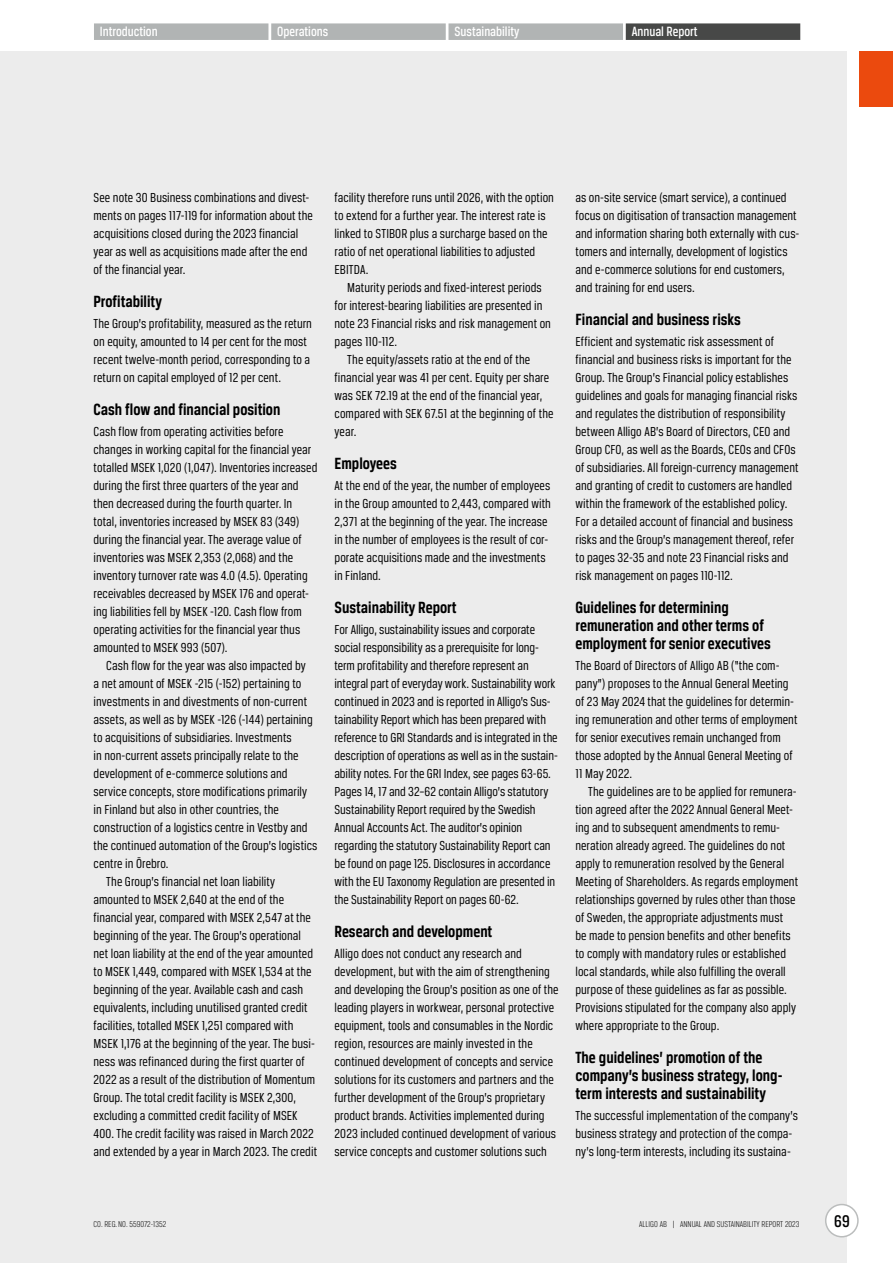
<style>
.page{position:relative;width:893px;height:1263px;background:#fff}
.page>*{position:absolute;margin:0;border:0;box-sizing:border-box;transform-origin:0 0}
.t1{font:500 18px "Breuer Condensed";color:#000}
.t2{font:700 17.25px/18px "Breuer Condensed";color:#000}
.t3{font:500 14.25px "Breuer Condensed";color:#fff}
.t4{font:13.8px/18px "Breuer Condensed";letter-spacing:.005em;color:#000}
.t5{font:300 9px "Breuer Condensed";color:#000}
</style>
<div class="page">
<div style="left:0;top:51px;width:846px;height:1212px;background:#ececec"></div>
<div style="left:859px;top:51px;width:34px;height:55px;background:#eb4a0e"></div>
<div style="left:826px;top:1204px;width:32px;height:33px;background:#fff;border-radius:50%"></div>
<div style="left:825px;top:1204px;width:34px;height:33px;border:2px solid #bbbdbd;border-radius:50%"></div>
<div style="left:94px;top:23px;width:174px;height:17px;background:#b1b4b4"></div>
<div style="left:271px;top:23px;width:175px;height:17px;background:#b1b4b4"></div>
<div style="left:448px;top:23px;width:175px;height:17px;background:#b1b4b4"></div>
<div style="left:626px;top:23px;width:174px;height:17px;background:#474847"></div>
<p class="t3" style="left:100px;top:24px;width:59px">Introduction</p>
<p class="t3" style="left:277px;top:24px;width:53px">Operations</p>
<p class="t3" style="left:454px;top:24px;width:66px">Sustainability</p>
<p class="t3" style="left:632px;top:24px;width:67px">Annual Report</p>
<p class="t4" style="left:94px;top:188px;width:221px">See note 30 Business combinations and divest&shy;ments on pages 117-119 for information about the acquisitions closed during the 2023 financial year as well as acquisitions made after the end of the financial year.</p>
<p class="t2" style="left:94px;top:292px;width:70px">Profitability</p>
<p class="t4" style="left:94px;top:314px;width:220px">The Group’s profitability, measured as the return on equity, amounted to 14 per cent for the most recent twelve-month period, corresponding to a return on capital employed of 12 per cent.</p>
<p class="t2" style="left:94px;top:400px;width:188px">Cash flow and financial position</p>
<p class="t4" style="left:94px;top:422px;width:225px">Cash flow from operating activities before changes in working capital for the financial year totalled MSEK 1,020 (1,047). Inventories increased during the first three quarters of the year and then decreased during the fourth quarter. In total, inventories increased by MSEK 83 (349) during the financial year. The average value of inventories was MSEK 2,353 (2,068) and the inventory turnover rate was 4.0 (4.5). Operating receivables decreased by MSEK 176 and operat&shy;ing liabilities fell by MSEK -120. Cash flow from operating activities for the financial year thus amounted to MSEK 993 (507).</p>
<p class="t4" style="left:106px;top:656px;width:201px">Cash flow for the year was also impacted by</p>
<p class="t4" style="left:94px;top:674px;width:209px">a net amount of MSEK -215 (-152) pertaining to</p>
<p class="t4" style="left:94px;top:692px;width:215px">investments in and divestments of non-current</p>
<p class="t4" style="left:94px;top:710px;width:221px">assets, as well as by MSEK -126 (-144) pertaining</p>
<p class="t4" style="left:94px;top:728px;width:200px">to acquisitions of subsidiaries. Investments</p>
<p class="t4" style="left:94px;top:746px;width:207px">in non-current assets principally relate to the</p>
<p class="t4" style="left:94px;top:764px;width:195px">development of e-commerce solutions and</p>
<p class="t4" style="left:94px;top:782px;width:215px">service concepts, store modifications primarily</p>
<p class="t4" style="left:94px;top:800px;width:187px">in Finland but also in other countries, the</p>
<p class="t4" style="left:94px;top:818px;width:216px">construction of a logistics centre in Vestby and</p>
<p class="t4" style="left:94px;top:836px;width:225px">the continued automation of the Group’s logistics</p>
<p class="t4" style="left:94px;top:854px;width:75px">centre in Örebro.</p>
<p class="t4" style="left:106px;top:872px;width:170px">The Group’s financial net loan liability</p>
<p class="t4" style="left:94px;top:890px;width:192px">amounted to MSEK 2,640 at the end of the</p>
<p class="t4" style="left:94px;top:908px;width:219px">financial year, compared with MSEK 2,547 at the</p>
<p class="t4" style="left:94px;top:926px;width:209px">beginning of the year. The Group’s operational</p>
<p class="t4" style="left:94px;top:944px;width:221px">net loan liability at the end of the year amounted</p>
<p class="t4" style="left:94px;top:962px;width:220px">to MSEK 1,449, compared with MSEK 1,534 at the</p>
<p class="t4" style="left:94px;top:980px;width:211px">beginning of the year. Available cash and cash</p>
<p class="t4" style="left:94px;top:998px;width:215px">equivalents, including unutilised granted credit</p>
<p class="t4" style="left:94px;top:1016px;width:201px">facilities, totalled MSEK 1,251 compared with</p>
<p class="t4" style="left:94px;top:1034px;width:223px">MSEK 1,176 at the beginning of the year. The busi-</p>
<p class="t4" style="left:94px;top:1052px;width:213px">ness was refinanced during the first quarter of</p>
<p class="t4" style="left:94px;top:1070px;width:223px">2022 as a result of the distribution of Momentum</p>
<p class="t4" style="left:94px;top:1088px;width:204px">Group. The total credit facility is MSEK 2,300,</p>
<p class="t4" style="left:94px;top:1106px;width:206px">excluding a committed credit facility of MSEK</p>
<p class="t4" style="left:94px;top:1124px;width:222px">400. The credit facility was raised in March 2022</p>
<p class="t4" style="left:94px;top:1142px;width:225px">and extended by a year in March 2023. The credit</p>
<p class="t4" style="left:334px;top:188px;width:221px">facility therefore runs until 2026, with the option to extend for a further year. The interest rate is linked to STIBOR plus a surcharge based on the ratio of net operational liabilities to adjusted EBITDA.</p>
<p class="t4" style="left:334px;top:278px;width:218px;text-indent:13px">Maturity periods and fixed-interest periods for interest-bearing liabilities are presented in note 23 Financial risks and risk management on pages 110-112.</p>
<p class="t4" style="left:334px;top:350px;width:221px;text-indent:13px">The equity/assets ratio at the end of the financial year was 41 per cent. Equity per share was SEK 72.19 at the end of the financial year, compared with SEK 67.51 at the beginning of the year.</p>
<p class="t2" style="left:334px;top:454px;width:64px">Employees</p>
<p class="t4" style="left:334px;top:476px;width:218px">At the end of the year, the number of employees in the Group amounted to 2,443, compared with 2,371 at the beginning of the year. The increase in the number of employees is the result of cor&shy;porate acquisitions made and the investments in Finland.</p>
<p class="t2" style="left:334px;top:598px;width:124px">Sustainability Report</p>
<p class="t4" style="left:334px;top:620px;width:225px">For Alligo, sustainability issues and corporate social responsibility as a prerequisite for long&shy;term profitability and therefore represent an integral part of everyday work. Sustainability work continued in 2023 and is reported in Alligo’s Sus&shy;tainability Report which has been prepared with reference to GRI Standards and is integrated in the description of operations as well as in the sustain&shy;ability notes. For the GRI Index, see pages 63-65.<br>Pages 14, 17 and 32–62 contain Alligo’s statutory Sustainability Report required by the Swedish Annual Accounts Act. The auditor’s opinion regarding the statutory Sustainability Report can be found on page 125. Disclosures in accordance with the EU Taxonomy Regulation are presented in the Sustainability Report on pages 60-62.</p>
<p class="t2" style="left:334px;top:922px;width:159px">Research and development</p>
<p class="t4" style="left:334px;top:944px;width:225px">Alligo does not conduct any research and development, but with the aim of strengthening and developing the Group’s position as one of the leading players in workwear, personal protective equipment, tools and consumables in the Nordic region, resources are mainly invested in the continued development of concepts and service solutions for its customers and partners and the further development of the Group’s proprietary product brands. Activities implemented during 2023 included continued development of various service concepts and customer solutions such</p>
<p class="t4" style="left:575px;top:188px;width:225px">as on-site service (smart service), a continued focus on digitisation of transaction management and information sharing both externally with cus&shy;tomers and internally, development of logistics and e-commerce solutions for end customers, and training for end users.</p>
<p class="t2" style="left:575px;top:310px;width:167px">Financial and business risks</p>
<p class="t4" style="left:575px;top:332px;width:225px">Efficient and systematic risk assessment of financial and business risks is important for the Group. The Group’s Financial policy establishes guidelines and goals for managing financial risks and regulates the distribution of responsibility between Alligo AB’s Board of Directors, CEO and Group CFO, as well as the Boards, CEOs and CFOs of subsidiaries. All foreign-currency management and granting of credit to customers are handled within the framework of the established policy.<br>For a detailed account of financial and business risks and the Group’s management thereof, refer to pages 32-35 and note 23 Financial risks and risk management on pages 110-112.</p>
<p class="t2" style="left:575px;top:598px;width:197px">Guidelines for determining remuneration and other terms of employment for senior executives</p>
<p class="t4" style="left:575px;top:656px;width:223px">The Board of Directors of Alligo AB (“the com&shy;pany”) proposes to the Annual General Meeting of 23 May 2024 that the guidelines for determin&shy;ing remuneration and other terms of employment for senior executives remain unchanged from those adopted by the Annual General Meeting of 11 May 2022.</p>
<p class="t4" style="left:575px;top:782px;width:224px;text-indent:13px">The guidelines are to be applied for remunera&shy;tion agreed after the 2022 Annual General Meet&shy;ing and to subsequent amendments to remu&shy;neration already agreed. The guidelines do not apply to remuneration resolved by the General Meeting of Shareholders. As regards employment relationships governed by rules other than those of Sweden, the appropriate adjustments must<br>be made to pension benefits and other benefits to comply with mandatory rules or established local standards, while also fulfilling the overall purpose of these guidelines as far as possible.<br>Provisions stipulated for the company also apply where appropriate to the Group.</p>
<p class="t2" style="left:575px;top:1048px;width:209px">The guidelines’ promotion of the company’s business strategy, long&shy;term interests and sustainability</p>
<p class="t4" style="left:575px;top:1106px;width:224px">The successful implementation of the company’s business strategy and protection of the compa&shy;ny’s long-term interests, including its sustaina-</p>
<p class="t5" style="left:94px;top:1219px;width:74px">CO. REG.NO. 559072-1352</p>
<p class="t5" style="left:639px;top:1219px;width:162px">ALLIGO AB | ANNUAL AND SUSTAINABILITY REPORT 2023</p>
<h1 class="t1" style="left:834px;top:1211px;width:17px">69</h1>
</div>
